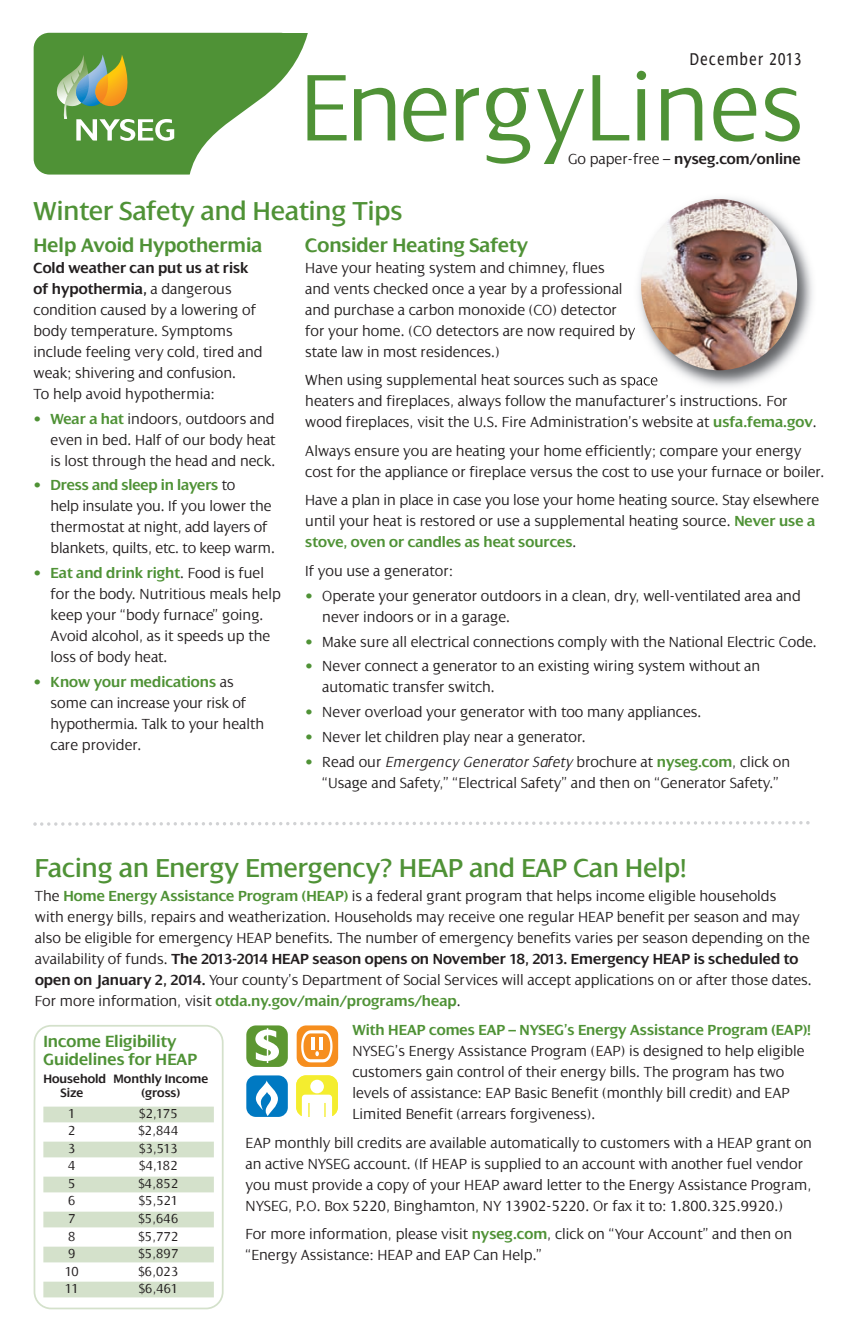
<style>
.page{position:relative;width:850px;height:1339px;background:#fff}
.page>*{position:absolute;margin:0;border:0;box-sizing:border-box;transform-origin:0 0}
.t1{font:300 102.02px "Dialog";color:#4f9236}
.t2{font:28px "Dialog";color:#4f9236}
.t3{font:600 21px "Dialog";color:#4f9236}
.t4{font:condensed 18.38px "Dialog";letter-spacing:.08em;color:#231f20}
.t5{font:600 17.5px/17.5px "Dialog";color:#4f9236}
.t6{font:300 15.75px/21px "Dialog";color:#231f20}
.t7{font:600 15.75px "Dialog";color:#4f9236}
.t8{font:600 15.75px "Dialog";color:#231f20}
.t9{font:300 14px "Dialog";color:#231f20}
.t10{font:600 13.12px/14px "Dialog";color:#231f20}
.s1{font-weight:300}
.s2{font-weight:600;color:#4f9236}
.s3{color:#4f9236}
.s4{font-style:italic}
.s5{font-weight:600}
</style>
<div class="page">
<div style="left:34px;top:33px;width:262px;height:142px;background:#4f9236;border-radius:16px"></div>
<svg style="left:57px;top:55px;width:117px;height:86px"></svg>
<svg style="left:189px;top:32px;width:119px;height:143px"></svg>
<img style="left:633px;top:198px;width:180px;height:189px">
<img style="left:641px;top:199px;width:156px;height:171px;border-radius:50%">
<svg style="left:33px;top:821px;width:777px;height:5px"></svg>
<svg style="left:246px;top:1025px;width:93px;height:92px"></svg>
<div style="left:310px;top:1079px;width:14px;height:14px;background:#fff;border-radius:50%"></div>
<svg style="left:34px;top:1025px;width:189px;height:284px"></svg>
<div style="left:43px;top:1106px;width:171px;height:16px;background:#d4e1cb"></div>
<div style="left:43px;top:1141px;width:171px;height:16px;background:#d4e1cb"></div>
<div style="left:43px;top:1176px;width:171px;height:16px;background:#d4e1cb"></div>
<div style="left:43px;top:1211px;width:171px;height:16px;background:#d4e1cb"></div>
<div style="left:43px;top:1246px;width:171px;height:16px;background:#d4e1cb"></div>
<div style="left:43px;top:1281px;width:171px;height:16px;background:#d4e1cb"></div>
<p class="t4" style="left:690px;top:48px;width:113px">December 2013</p>
<h1 class="t1" style="left:299px;top:46px;width:505px">EnergyLines</h1>
<p class="t8" style="left:568px;top:149px;width:234px"><span class="s1">Go paper-free –</span> nyseg.com/online</p>
<h2 class="t2" style="left:34px;top:194px;width:370px">Winter Safety and Heating Tips</h2>
<h3 class="t3" style="left:305px;top:232px;width:224px">Consider Heating Safety</h3>
<p class="t6" style="left:305px;top:257px;width:331px">Have your heating system and chimney, flues<br>and vents checked once a year by a professional and purchase a carbon monoxide (CO) detector for your home. (CO detectors are now required by state law in most residences.)</p>
<p class="t6" style="left:305px;top:369px;width:513px">When using supplemental heat sources such as space<br>heaters and fireplaces, always follow the manufacturer’s instructions. For wood fireplaces, visit the U.S. Fire Administration’s website at <span class="s2">usfa.fema.gov</span>.</p>
<p class="t6" style="left:305px;top:440px;width:521px">Always ensure you are heating your home efficiently; compare your energy cost for the appliance or fireplace versus the cost to use your furnace or boiler.</p>
<p class="t6" style="left:305px;top:489px;width:515px">Have a plan in place in case you lose your home heating source. Stay elsewhere until your heat is restored or use a supplemental heating source. <span class="s2">Never use a stove, oven or candles as heat sources</span>.</p>
<p class="t6" style="left:305px;top:560px;width:150px">If you use a generator:</p>
<p class="t6" style="left:322px;top:585px;width:480px;text-indent:-17px"><span class="s3">•</span> Operate your generator outdoors in a clean, dry, well-ventilated area and never indoors or in a garage.</p>
<p class="t6" style="left:305px;top:630px;width:513px"><span class="s3">•</span> Make sure all electrical connections comply with the National Electric Code.</p>
<p class="t6" style="left:322px;top:655px;width:439px;text-indent:-17px"><span class="s3">•</span> Never connect a generator to an existing wiring system without an automatic transfer switch.</p>
<p class="t6" style="left:305px;top:701px;width:398px"><span class="s3">•</span> Never overload your generator with too many appliances.</p>
<p class="t6" style="left:305px;top:726px;width:282px"><span class="s3">•</span> Never let children play near a generator.</p>
<p class="t6" style="left:305px;top:751px;width:486px;text-align:center"><span class="s3">•</span> Read our <span class="s4">Emergency Generator Safety</span> brochure at <span class="s2">nyseg.com</span>, click on “Usage and Safety,” “Electrical Safety” and then on “Generator Safety.”</p>
<h3 class="t3" style="left:34px;top:232px;width:230px">Help Avoid Hypothermia</h3>
<p class="t6" style="left:34px;top:257px;width:231px"><span class="s5">Cold weather can put us at risk of hypothermia,</span> a dangerous condition caused by a lowering of body temperature. Symptoms include feeling very cold, tired and weak; shivering and confusion.<br>To help avoid hypothermia:</p>
<p class="t6" style="left:51px;top:407px;width:226px;text-align:justify;text-indent:-17px"><span class="s3">•</span> <span class="s2">Wear a hat</span> indoors, outdoors and even in bed. Half of our body heat is lost through the head and neck.</p>
<p class="t6" style="left:51px;top:474px;width:226px;text-indent:-17px"><span class="s3">•</span> <span class="s2">Dress and sleep in layers</span> to<br>help insulate you. If you lower the thermostat at night, add layers of blankets, quilts, etc. to keep warm.</p>
<p class="t6" style="left:51px;top:562px;width:232px;text-indent:-17px"><span class="s3">•</span> <span class="s2">Eat and drink right</span>. Food is fuel for the body. Nutritious meals help keep your “body furnace” going.<br>Avoid alcohol, as it speeds up the loss of body heat.</p>
<p class="t6" style="left:51px;top:671px;width:215px;text-indent:-17px"><span class="s3">•</span> <span class="s2">Know your medications</span> as some can increase your risk of hypothermia. Talk to your health care provider.</p>
<h2 class="t2" style="left:35px;top:850px;width:653px">Facing an Energy Emergency? HEAP and EAP Can Help!</h2>
<p class="t6" style="left:35px;top:885px;width:778px">The <span class="s2">Home Energy Assistance Program (HEAP)</span> is a federal grant program that helps income eligible households<br>with energy bills, repairs and weatherization. Households may receive one regular HEAP benefit per season and may also be eligible for emergency HEAP benefits. The number of emergency benefits varies per season depending on the availability of funds. <span class="s5">The 2013-2014 HEAP season opens on November 18, 2013. Emergency HEAP is scheduled to open on January 2, 2014.</span> Your county’s Department of Social Services will accept applications on or after those dates.<br>For more information, visit <span class="s2">otda.ny.gov/main/programs/heap</span>.</p>
<p class="t7" style="left:352px;top:1020px;width:460px">With HEAP comes EAP – NYSEG’s Energy Assistance Program (EAP)!</p>
<p class="t6" style="left:352px;top:1040px;width:454px">NYSEG’s Energy Assistance Program (EAP) is designed to help eligible customers gain control of their energy bills. The program has two levels of assistance: EAP Basic Benefit (monthly bill credit) and EAP Limited Benefit (arrears forgiveness).</p>
<p class="t6" style="left:245px;top:1131px;width:568px">EAP monthly bill credits are available automatically to customers with a HEAP grant on an active NYSEG account. (If HEAP is supplied to an account with another fuel vendor you must provide a copy of your HEAP award letter to the Energy Assistance Program, NYSEG, P.O. Box 5220, Binghamton, NY 13902-5220. Or fax it to: 1.800.325.9920.)</p>
<p class="t6" style="left:245px;top:1223px;width:548px">For more information, please visit <span class="s2">nyseg.com</span>, click on “Your Account” and then on “Energy Assistance: HEAP and EAP Can Help.”</p>
<p class="t5" style="left:43px;top:1032px;width:155px">Income Eligibility<br>Guidelines for HEAP</p>
<p class="t10" style="left:60px;top:1071px;width:149px;text-indent:-17px">Household Monthly Income<br>Size</p>
<p class="t10" style="left:141px;top:1085px;width:40px">(gross)</p>
<p class="t9" style="left:68px;top:1105px;width:9px">1</p>
<p class="t9" style="left:139px;top:1105px;width:40px">$2,175</p>
<p class="t9" style="left:68px;top:1122px;width:9px">2</p>
<p class="t9" style="left:139px;top:1122px;width:42px">$2,844</p>
<p class="t9" style="left:68px;top:1140px;width:9px">3</p>
<p class="t9" style="left:139px;top:1140px;width:40px">$3,513</p>
<p class="t9" style="left:68px;top:1157px;width:9px">4</p>
<p class="t9" style="left:139px;top:1157px;width:40px">$4,182</p>
<p class="t9" style="left:68px;top:1175px;width:9px">5</p>
<p class="t9" style="left:139px;top:1175px;width:42px">$4,852</p>
<p class="t9" style="left:68px;top:1192px;width:9px">6</p>
<p class="t9" style="left:139px;top:1192px;width:41px">$5,521</p>
<p class="t9" style="left:68px;top:1210px;width:9px">7</p>
<p class="t9" style="left:139px;top:1210px;width:42px">$5,646</p>
<p class="t9" style="left:68px;top:1227px;width:9px">8</p>
<p class="t9" style="left:139px;top:1227px;width:42px">$5,772</p>
<p class="t9" style="left:68px;top:1245px;width:9px">9</p>
<p class="t9" style="left:139px;top:1245px;width:42px">$5,897</p>
<p class="t9" style="left:65px;top:1262px;width:16px">10</p>
<p class="t9" style="left:139px;top:1262px;width:42px">$6,023</p>
<p class="t9" style="left:65px;top:1280px;width:16px">11</p>
<p class="t9" style="left:139px;top:1280px;width:41px">$6,461</p>
</div>
